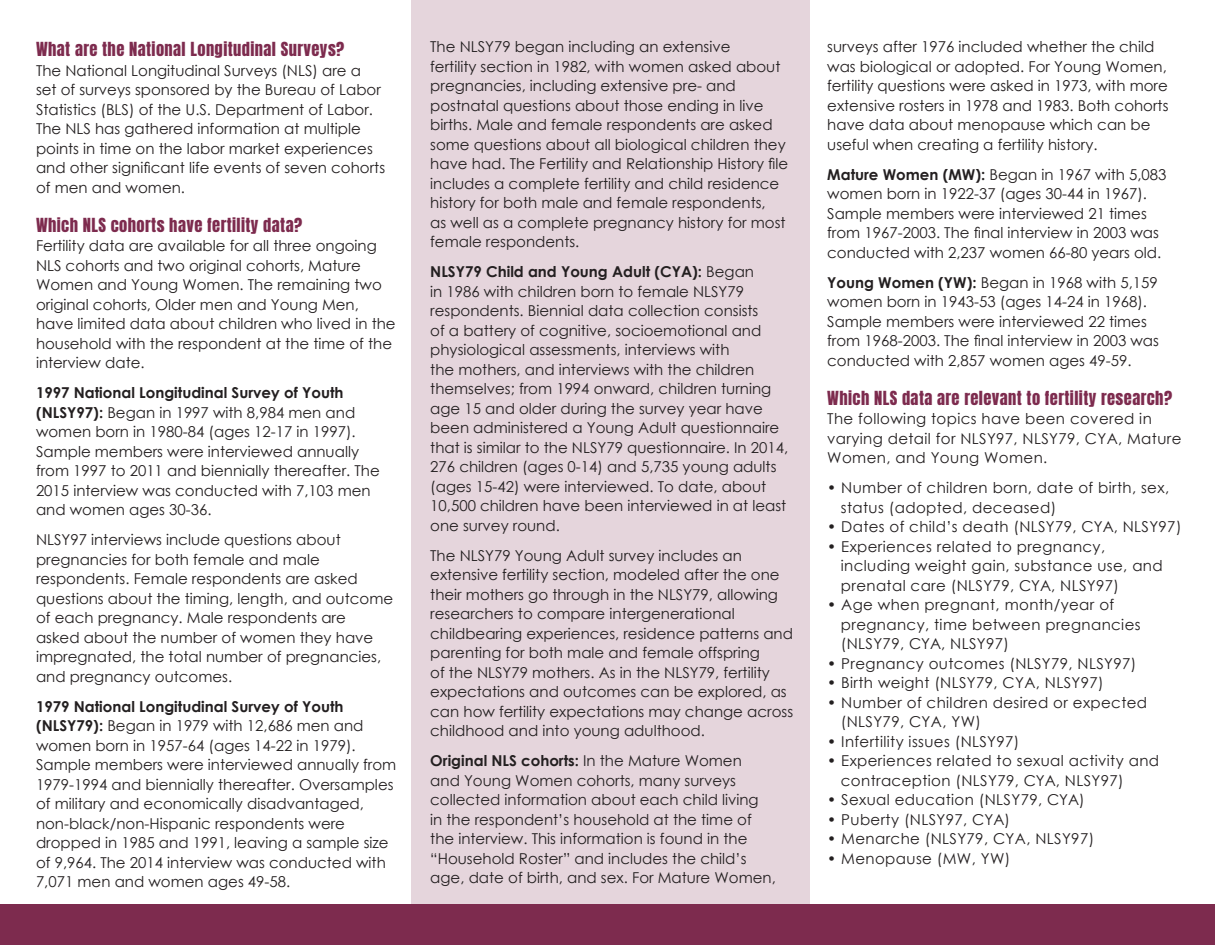
<style>
.page{position:relative;width:1215px;height:945px;background:#fff}
.page>*{position:absolute;margin:0;border:0;box-sizing:border-box;transform-origin:0 0}
.inside-sub-heading-1{font:16.5px "Anton";letter-spacing:.025em;color:#7d2b4e}
.inside-body-copy-11{font:15px/19.5px "Century Gothic";color:#231f20}
.inside-sub-heading-1-2{font:15px/19.5px "Century Gothic";letter-spacing:.025em;color:#231f20}
.s1{font-weight:700}
</style>
<div class="page">
<div style="left:0;top:904px;width:1215px;height:41px;background:#7d2b4e"></div>
<div style="left:412px;top:0;width:398px;height:918px;background:#e5d5dc"></div>
<p class="inside-sub-heading-1" style="left:36px;top:41px;width:310px">What are the National Longitudinal Surveys?</p>
<p class="inside-body-copy-11" style="left:36px;top:60px;width:351px">The National Longitudinal Surveys (NLS) are a set of surveys sponsored by the Bureau of Labor Statistics (BLS) of the U.S. Department of Labor.<br>The NLS has gathered information at multiple points in time on the labor market experiences and other significant life events of seven cohorts of men and women.</p>
<p class="inside-sub-heading-1" style="left:36px;top:216px;width:268px">Which NLS cohorts have fertility data?</p>
<p class="inside-body-copy-11" style="left:36px;top:236px;width:361px">Fertility data are available for all three ongoing NLS cohorts and two original cohorts, Mature Women and Young Women. The remaining two original cohorts, Older men and Young Men, have limited data about children who lived in the household with the respondent at the time of the interview date.</p>
<p class="inside-body-copy-11" style="left:36px;top:383px;width:345px"><span class="s1">1997 National Longitudinal Survey of Youth (NLSY97):</span> Began in 1997 with 8,984 men and women born in 1980-84 (ages 12-17 in 1997).<br>Sample members were interviewed annually from 1997 to 2011 and biennially thereafter. The 2015 interview was conducted with 7,103 men and women ages 30-36.</p>
<p class="inside-body-copy-11" style="left:36px;top:530px;width:359px">NLSY97 interviews include questions about pregnancies for both female and male respondents. Female respondents are asked questions about the timing, length, and outcome of each pregnancy. Male respondents are asked about the number of women they have impregnated, the total number of pregnancies, and pregnancy outcomes.</p>
<p class="inside-body-copy-11" style="left:36px;top:696px;width:362px"><span class="s1">1979 National Longitudinal Survey of Youth (NLSY79):</span> Began in 1979 with 12,686 men and women born in 1957-64 (ages 14-22 in 1979).<br>Sample members were interviewed annually from 1979-1994 and biennially thereafter. Oversamples of military and economically disadvantaged, non-black/non-Hispanic respondents were dropped in 1985 and 1991, leaving a sample size of 9,964. The 2014 interview was conducted with 7,071 men and women ages 49-58.</p>
<p class="inside-body-copy-11" style="left:430px;top:37px;width:360px">The NLSY79 began including an extensive<br>fertility section in 1982, with women asked about pregnancies, including extensive pre- and postnatal questions about those ending in live births. Male and female respondents are asked some questions about all biological children they have had. The Fertility and Relationship History file includes a complete fertility and child residence history for both male and female respondents,<br>as well as a complete pregnancy history for most female respondents.</p>
<p class="inside-body-copy-11" style="left:430px;top:262px;width:359px"><span class="s1">NLSY79 Child and Young Adult (CYA):</span> Began<br>in 1986 with children born to female NLSY79 respondents. Biennial data collection consists<br>of a battery of cognitive, socioemotional and physiological assessments, interviews with<br>the mothers, and interviews with the children themselves; from 1994 onward, children turning age 15 and older during the survey year have been administered a Young Adult questionnaire that is similar to the NLSY79 questionnaire. In 2014, 276 children (ages 0-14) and 5,735 young adults (ages 15-42) were interviewed. To date, about 10,500 children have been interviewed in at least one survey round.</p>
<p class="inside-body-copy-11" style="left:430px;top:546px;width:364px">The NLSY79 Young Adult survey includes an extensive fertility section, modeled after the one their mothers go through in the NLSY79, allowing researchers to compare intergenerational childbearing experiences, residence patterns and parenting for both male and female offspring<br>of the NLSY79 mothers. As in the NLSY79, fertility expectations and outcomes can be explored, as can how fertility expectations may change across childhood and into young adulthood.</p>
<p class="inside-body-copy-11" style="left:430px;top:751px;width:347px"><span class="s1">Original NLS cohorts:</span> In the Mature Women<br>and Young Women cohorts, many surveys collected information about each child living<br>in the respondent’s household at the time of the interview. This information is found in the “Household Roster” and includes the child’s age, date of birth, and sex. For Mature Women,</p>
<p class="inside-body-copy-11" style="left:827px;top:37px;width:343px">surveys after 1976 included whether the child was biological or adopted. For Young Women, fertility questions were asked in 1973, with more extensive rosters in 1978 and 1983. Both cohorts have data about menopause which can be useful when creating a fertility history.</p>
<p class="inside-body-copy-11" style="left:827px;top:165px;width:341px"><span class="s1">Mature Women (MW):</span> Began in 1967 with 5,083 women born in 1922-37 (ages 30-44 in 1967).<br>Sample members were interviewed 21 times from 1967-2003. The final interview in 2003 was conducted with 2,237 women 66-80 years old.</p>
<p class="inside-body-copy-11" style="left:827px;top:273px;width:333px"><span class="s1">Young Women (YW):</span> Began in 1968 with 5,159 women born in 1943-53 (ages 14-24 in 1968).<br>Sample members were interviewed 22 times from 1968-2003. The final interview in 2003 was conducted with 2,857 women ages 49-59.</p>
<p class="inside-sub-heading-1" style="left:827px;top:390px;width:346px">Which NLS data are relevant to fertility research?</p>
<p class="inside-sub-heading-1-2" style="left:827px;top:409px;width:356px">The following topics have been covered in varying detail for NLSY97, NLSY79, CYA, Mature<br>Women, and Young Women.</p>
<p class="inside-sub-heading-1-2" style="left:827px;top:478px;width:343px">• Number of children born, date of birth, sex,</p>
<p class="inside-sub-heading-1-2" style="left:841px;top:498px;width:217px">status (adopted, deceased)</p>
<p class="inside-sub-heading-1-2" style="left:827px;top:517px;width:356px">• Dates of child’s death (NLSY79, CYA, NLSY97)</p>
<p class="inside-sub-heading-1-2" style="left:827px;top:537px;width:279px">• Experiences related to pregnancy,</p>
<p class="inside-sub-heading-1-2" style="left:841px;top:556px;width:323px">including weight gain, substance use, and</p>
<p class="inside-sub-heading-1-2" style="left:841px;top:576px;width:280px">prenatal care (NLSY79, CYA, NLSY97)</p>
<p class="inside-sub-heading-1-2" style="left:827px;top:595px;width:288px">• Age when pregnant, month/year of</p>
<p class="inside-sub-heading-1-2" style="left:841px;top:615px;width:301px">pregnancy, time between pregnancies</p>
<p class="inside-sub-heading-1-2" style="left:841px;top:634px;width:170px">(NLSY79, CYA, NLSY97)</p>
<p class="inside-sub-heading-1-2" style="left:827px;top:654px;width:311px">• Pregnancy outcomes (NLSY79, NLSY97)</p>
<p class="inside-sub-heading-1-2" style="left:827px;top:673px;width:278px">• Birth weight (NLSY79, CYA, NLSY97)</p>
<p class="inside-sub-heading-1-2" style="left:827px;top:693px;width:321px">• Number of children desired or expected</p>
<p class="inside-sub-heading-1-2" style="left:841px;top:712px;width:142px">(NLSY79, CYA, YW)</p>
<p class="inside-sub-heading-1-2" style="left:827px;top:732px;width:194px">• Infertility issues (NLSY97)</p>
<p class="inside-sub-heading-1-2" style="left:827px;top:751px;width:333px">• Experiences related to sexual activity and</p>
<p class="inside-sub-heading-1-2" style="left:841px;top:771px;width:284px">contraception (NLSY79, CYA, NLSY97)</p>
<p class="inside-sub-heading-1-2" style="left:827px;top:790px;width:259px">• Sexual education (NLSY79, CYA)</p>
<p class="inside-sub-heading-1-2" style="left:827px;top:810px;width:184px">• Puberty (NLSY97, CYA)</p>
<p class="inside-sub-heading-1-2" style="left:827px;top:829px;width:268px">• Menarche (NLSY79, CYA, NLSY97)</p>
<p class="inside-sub-heading-1-2" style="left:827px;top:849px;width:185px">• Menopause (MW, YW)</p>
</div>
